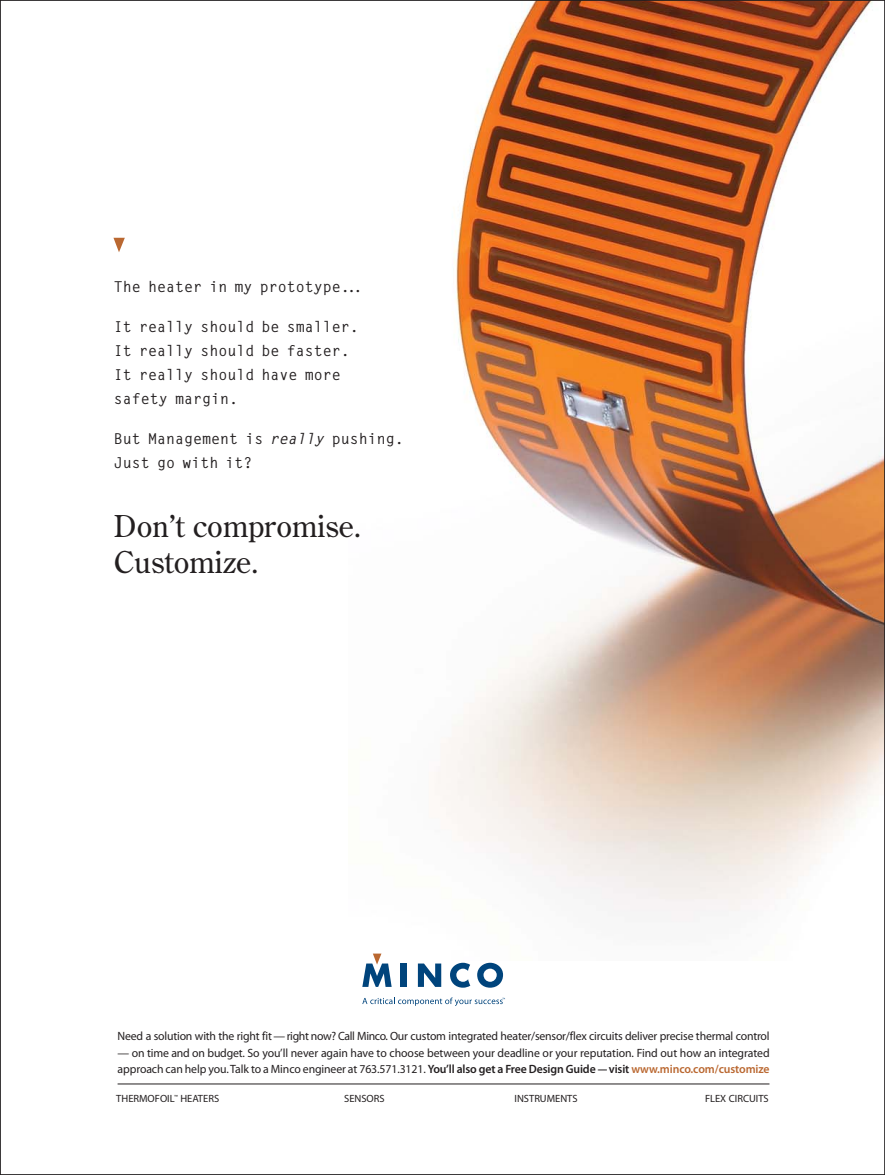
<style>
.page{position:relative;width:885px;height:1175px;background:#fff}
.page>*{position:absolute;margin:0;border:0;box-sizing:border-box;transform-origin:0 0}
.t1{font:30px/36px "Century Old Style Std";color:#231f20}
.t2{font:700 15px/24px "Letter Gothic Std";color:#231f20}
.t3{font:12px/16.5px "Myriad Pro";letter-spacing:-.015em;color:#231f20}
.t4{font:10.5px "Myriad Pro";color:#231f20}
.s1{font-style:italic}
.s2{font-weight:600}
.s3{font-weight:600;color:#ba6831}
</style>
<div class="page">
<img style="left:435px;top:2px;width:447px;height:920px">
<div style="left:400px;top:963px;width:7px;height:23px;background:#00447c"></div>
<svg style="left:418px;top:963px;width:23px;height:23px"></svg>
<svg style="left:450px;top:962px;width:20px;height:25px"></svg>
<svg style="left:477px;top:962px;width:26px;height:25px"></svg>
<svg style="left:362px;top:953px;width:29px;height:33px"></svg>
<svg style="left:362px;top:997px;width:143px;height:9px"></svg>
<hr style="left:117px;top:1083px;width:652px;height:1px;background:#231f20">
<svg style="left:113px;top:238px;width:12px;height:14px"></svg>
<p class="t2" style="left:114px;top:276px;width:250px">The heater in my prototype...</p>
<p class="t2" style="left:114px;top:316px;width:246px">It really should be smaller.<br>It really should be faster.<br>It really should have more safety margin.</p>
<p class="t2" style="left:114px;top:428px;width:291px">But Management is <span class="s1">really</span> pushing.<br>Just go with it?</p>
<h1 class="t1" style="left:114px;top:510px;width:249px">Don’t compromise.<br>Customize.</h1>
<p class="t3" style="left:118px;top:1029px;width:653px">Need a solution with the right fit — right now? Call Minco. Our custom integrated heater/sensor/flex circuits deliver precise thermal control</p>
<p class="t3" style="left:118px;top:1045px;width:653px">— on time and on budget. So you’ll never again have to choose between your deadline or your reputation. Find out how an integrated approach can help you. Talk to a Minco engineer at 763.571.3121. <span class="s2">You’ll also get a Free Design Guide — visit</span> <span class="s3">www.minco.com/customize</span></p>
<p class="t4" style="left:116px;top:1094px;width:104px">THERMOFOIL<sup>™</sup> HEATERS</p>
<p class="t4" style="left:344px;top:1094px;width:42px">SENSORS</p>
<p class="t4" style="left:514px;top:1094px;width:65px">INSTRUMENTS</p>
<p class="t4" style="left:704px;top:1094px;width:65px">FLEX CIRCUITS</p>
</div>
